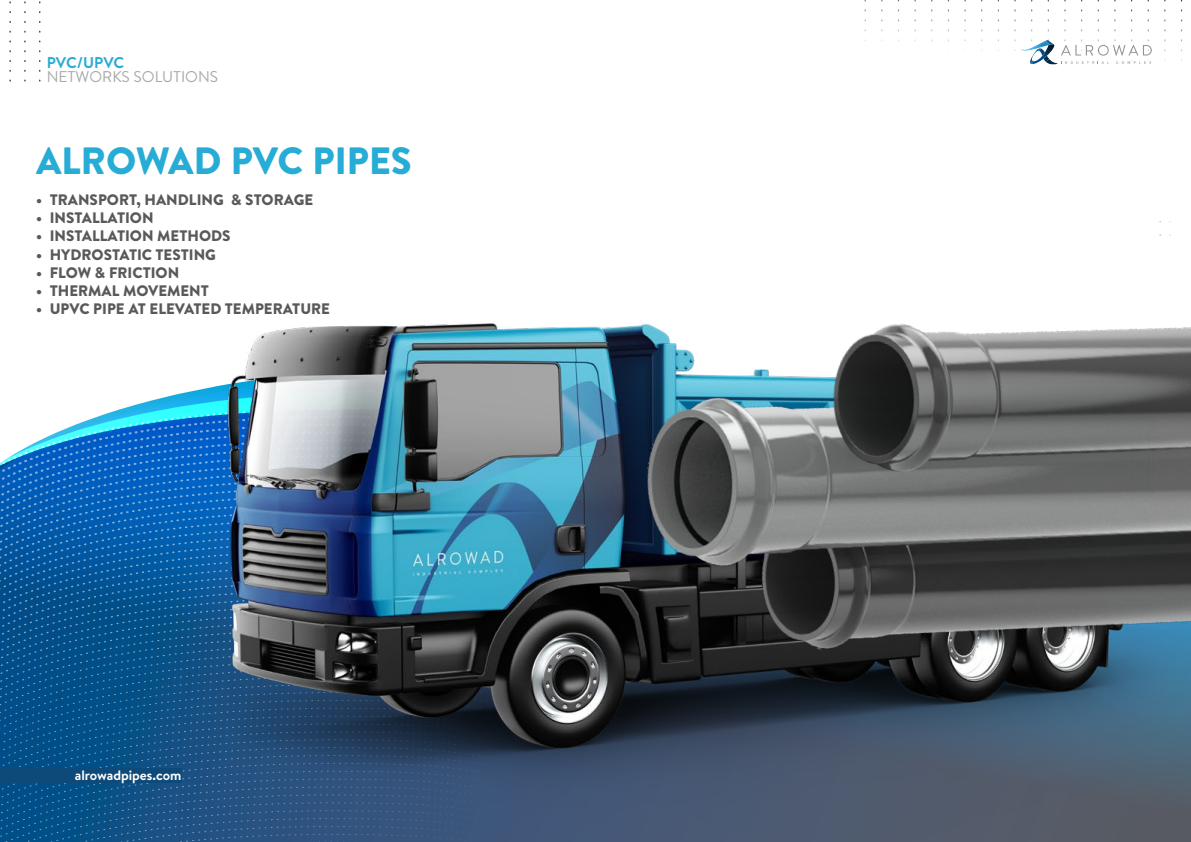
<style>
.page{position:relative;width:1191px;height:842px;background:#fff}
.page>*{position:absolute;margin:0;border:0;box-sizing:border-box;transform-origin:0 0}
.t1{font:900 38px "Brandon Text";color:#27acd5}
.t2{font:15.6px "Brandon Text";color:#a7a9ac}
.t3{font:700 15.6px "Brandon Text";color:#27acd5}
.t4{font:900 15.2px "Brandon Text";color:#58595b}
.t5{font:700 13.6px "Brandon Text";color:#fff}
</style>
<div class="page">
<svg style="left:39px;top:1px;width:1px;height:80px"></svg>
<svg style="left:24px;top:1px;width:2px;height:80px"></svg>
<svg style="left:10px;top:1px;width:1px;height:80px"></svg>
<svg style="left:1180px;top:0;width:2px;height:61px"></svg>
<svg style="left:1164px;top:0;width:1px;height:61px"></svg>
<svg style="left:1014px;top:0;width:137px;height:65px"></svg>
<svg style="left:997px;top:0;width:2px;height:51px"></svg>
<svg style="left:981px;top:0;width:1px;height:51px"></svg>
<svg style="left:947px;top:0;width:2px;height:42px"></svg>
<svg style="left:931px;top:0;width:1px;height:41px"></svg>
<svg style="left:898px;top:0;width:1px;height:41px"></svg>
<svg style="left:881px;top:0;width:1px;height:41px"></svg>
<svg style="left:0;top:544px;width:40px;height:298px;background:#06528d"></svg>
<svg style="left:0;top:440px;width:40px;height:104px;background:#2b7ac1"></svg>
<img style="left:40px;top:221px;width:1151px;height:621px">
<div style="left:0;top:768px;width:181px;height:14px;background:#0d4979"></div>
<img style="left:633px;top:260px;width:558px;height:411px">
<p class="t3" style="left:47px;top:52px;width:79px">PVC/UPVC</p>
<p class="t2" style="left:47px;top:66px;width:173px">NETWORKS SOLUTIONS</p>
<h1 class="t1" style="left:36px;top:134px;width:377px">ALROWAD PVC PIPES</h1>
<p class="t4" style="left:36px;top:189px;width:279px">• TRANSPORT, HANDLING &amp; STORAGE</p>
<p class="t4" style="left:36px;top:207px;width:119px">• INSTALLATION</p>
<p class="t4" style="left:36px;top:225px;width:196px">• INSTALLATION METHODS</p>
<p class="t4" style="left:36px;top:244px;width:181px">• HYDROSTATIC TESTING</p>
<p class="t4" style="left:36px;top:262px;width:145px">• FLOW &amp; FRICTION</p>
<p class="t4" style="left:36px;top:280px;width:174px">• THERMAL MOVEMENT</p>
<p class="t4" style="left:36px;top:298px;width:295px">• UPVC PIPE AT ELEVATED TEMPERATURE</p>
<p class="t5" style="left:75px;top:766px;width:108px">alrowadpipes.com</p>
</div>
